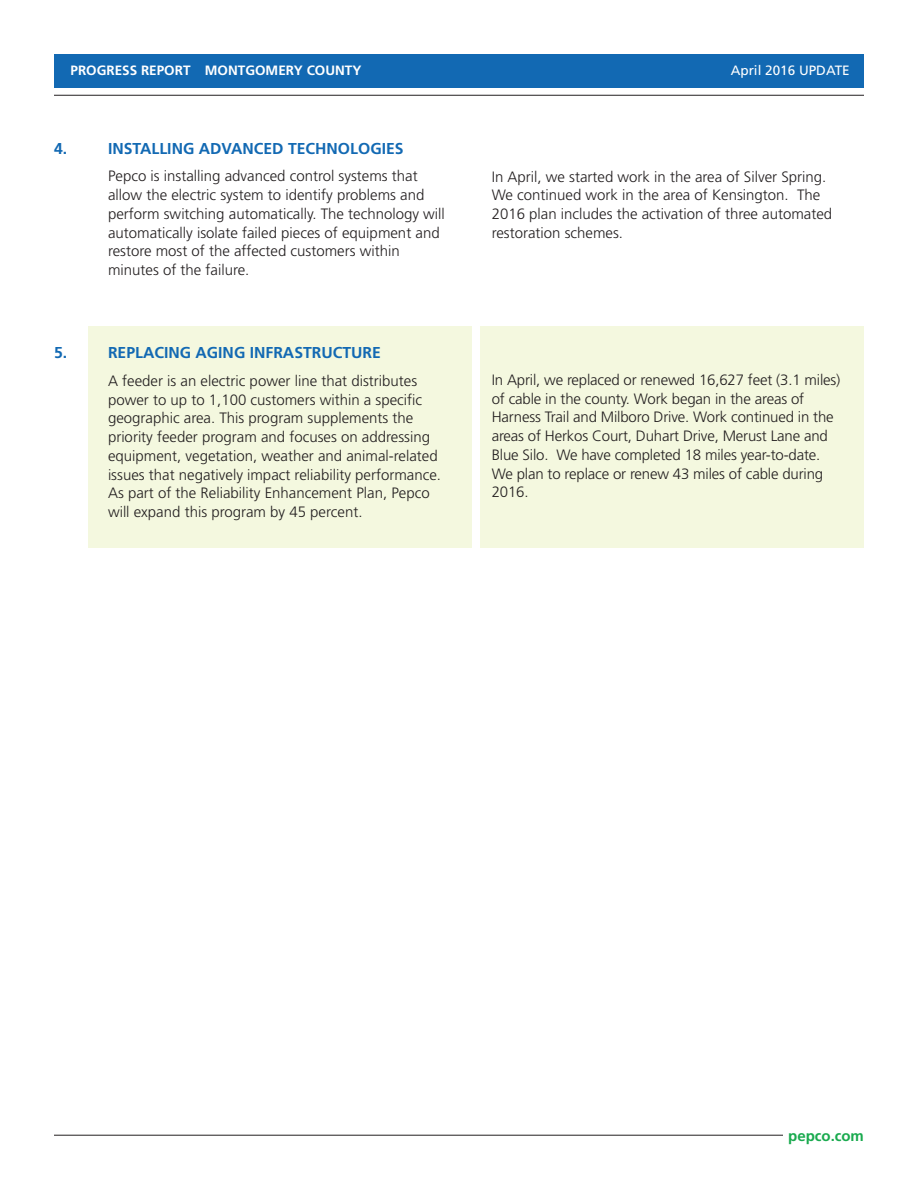
<style>
.page{position:relative;width:918px;height:1188px;background:#fff}
.page>*{position:absolute;margin:0;border:0;box-sizing:border-box;transform-origin:0 0}
.t1{font:700 15.75px "Frutiger";color:#1269b3}
.t2{font:300 15px/18.8px "Frutiger";color:#231f20}
.t3{font:700 15px "Frutiger";color:#1aaa4f}
.t4{font:700 13.5px "Frutiger";color:#fff}
.t5{font:13.5px "Frutiger";color:#fff}
</style>
<div class="page">
<hr style="left:54px;top:1135px;width:729px;height:1px;background:#231f20">
<hr style="left:54px;top:95px;width:810px;height:1px;background:#231f20">
<div style="left:88px;top:326px;width:383px;height:222px;background:#f4f8df"></div>
<div style="left:480px;top:326px;width:384px;height:222px;background:#f4f8df"></div>
<div style="left:54px;top:54px;width:810px;height:34px;background:#1269b3"></div>
<p class="t4" style="left:71px;top:64px;width:292px">PROGRESS REPORT MONTGOMERY COUNTY</p>
<p class="t5" style="left:731px;top:64px;width:121px">April 2016 UPDA E</p>
<h5 class="t1" style="left:54px;top:142px;width:15px">4.</h5>
<h5 class="t1" style="left:112px;top:142px;width:293px">NSTALL NG ADVANCED TECHNOLOG ES</h5>
<p class="t2" style="left:108px;top:168px;width:338px">Pepco is installing advanced control systems that allow the electric system to identify problems and perform switching automatically. The technology will automatically isolate failed pieces of equipment and restore most of the affected customers within minutes of the failure.</p>
<h5 class="t1" style="left:54px;top:346px;width:15px">5.</h5>
<h5 class="t1" style="left:108px;top:346px;width:275px">REPLAC NG AG NG NFRASTRUCTURE</h5>
<p class="t2" style="left:108px;top:372px;width:335px">A feeder is an electric power line that distributes power to up to 1,100 customers within a specific geographic area. This program supplements the priority feeder program and focuses on addressing equipment, vegetation, weather and animal-related issues that negatively impact reliability performance.<br>As part of the Reliability Enhancement Plan, Pepco will expand this program by 45 percent.</p>
<p class="t2" style="left:492px;top:168px;width:342px">In April, we started work in the area of Silver Spring.<br>We continued work in the area of Kensington. The 2016 plan includes the activation of three automated restoration schemes.</p>
<p class="t2" style="left:492px;top:371px;width:350px">In April, we replaced or renewed 16,627 feet (3.1 miles)</p>
<p class="t2" style="left:492px;top:390px;width:314px">of cable in the county. Work began in the areas of</p>
<p class="t2" style="left:502px;top:409px;width:334px">arness Trail and Milboro Drive. Work continued in the</p>
<p class="t2" style="left:492px;top:428px;width:338px">areas of erkos Court, Duhart Drive, Merust Lane and</p>
<p class="t2" style="left:492px;top:446px;width:330px">Blue Silo. We have completed 18 miles year-to-date.</p>
<p class="t2" style="left:492px;top:465px;width:333px">We plan to replace or renew 43 miles of cable during</p>
<p class="t2" style="left:492px;top:484px;width:38px">2016.</p>
<p class="t3" style="left:788px;top:1130px;width:77px">pepco.com</p>
</div>
